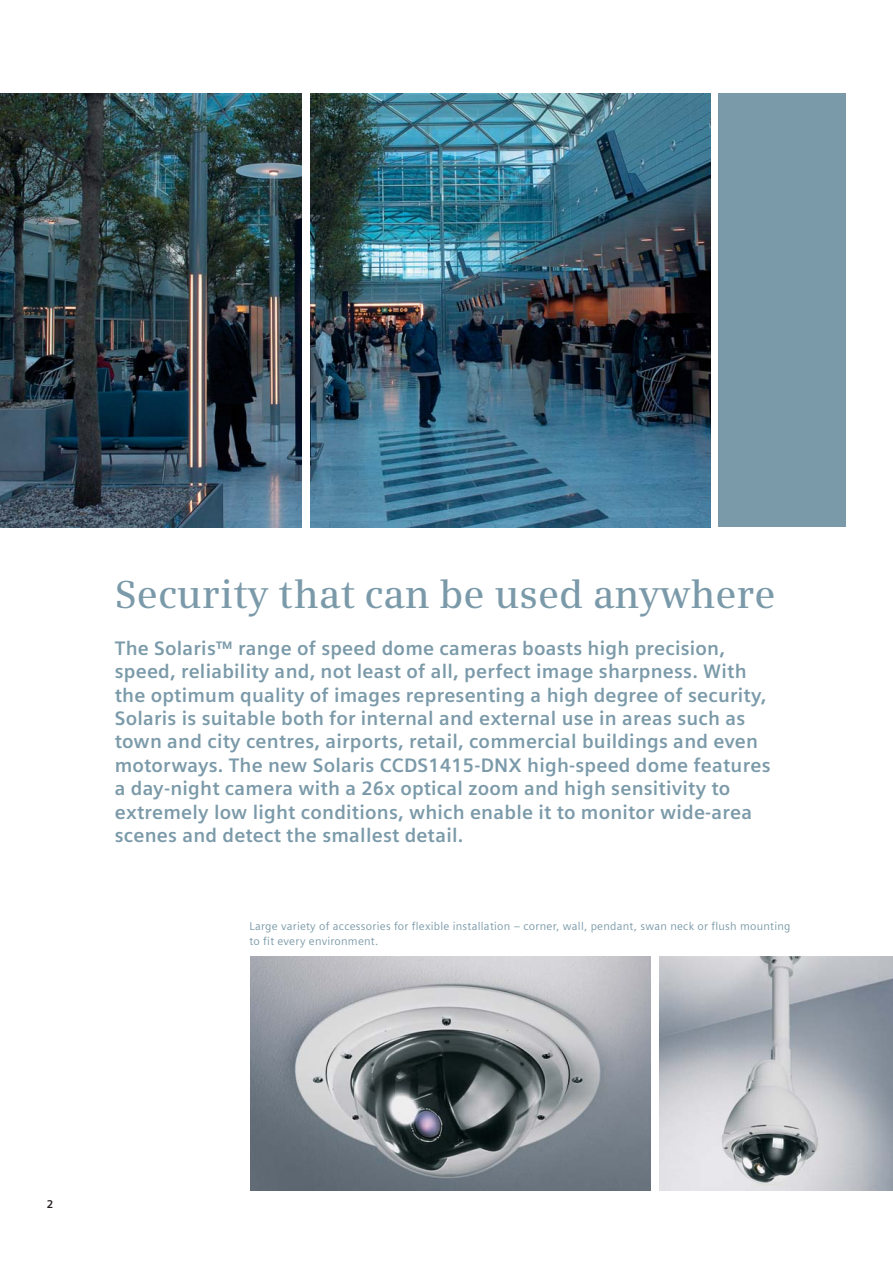
<style>
.page{position:relative;width:893px;height:1263px;background:#fff}
.page>*{position:absolute;margin:0;border:0;box-sizing:border-box;transform-origin:0 0}
.t1{font:600 39px "Siemens Serif";color:#7b9aa9}
.t2{font:700 19.5px/23.4px "Siemens Sans";letter-spacing:.01em;color:#7b9aa9}
.t3{font:11.25px/14.9px "Siemens Sans";letter-spacing:.025em;color:#7b9aa9}
.t4{font:700 11.25px "Siemens Sans";color:#231f20}
</style>
<div class="page">
<img style="left:310px;top:94px;width:400px;height:433px">
<img style="left:0;top:94px;width:302px;height:433px">
<div style="left:719px;top:94px;width:127px;height:433px;background:#7b9aa9"></div>
<img style="left:659px;top:957px;width:234px;height:234px">
<img style="left:251px;top:957px;width:400px;height:234px">
<h1 class="t1" style="left:115px;top:579px;width:662px">Security that can be used anywhere</h1>
<p class="t2" style="left:115px;top:638px;width:657px">The Solaris™ range of speed dome cameras boasts high precision, speed, reliability and, not least of all, perfect image sharpness. With the optimum quality of images representing a high degree of security, Solaris is suitable both for internal and external use in areas such as town and city centres, airports, retail, commercial buildings and even motorways. The new Solaris CCDS1415-DNX high-speed dome features a day-night camera with a 26x optical zoom and high sensitivity to extremely low light conditions, which enable it to monitor wide-area scenes and detect the smallest detail.</p>
<p class="t3" style="left:250px;top:920px;width:542px">Large variety of accessories for flexible installation – corner, wall, pendant, swan neck or flush mounting to fit every environment.</p>
<p class="t4" style="left:47px;top:1199px;width:8px">2</p>
</div>
